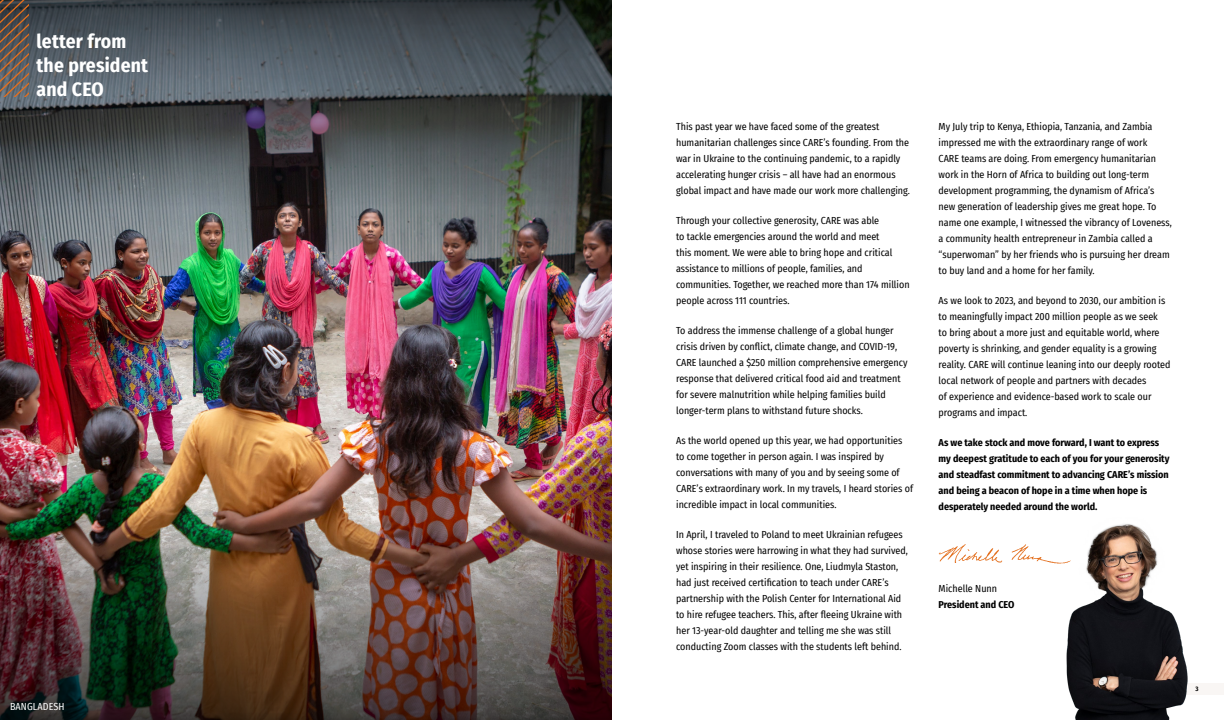
<style>
.page{position:relative;width:1224px;height:720px;background:#fff}
.page>*{position:absolute;margin:0;border:0;box-sizing:border-box;transform-origin:0 0}
.t1{font:700 19.5px/24px "Fira Sans Condensed";letter-spacing:.01em;color:#fff}
.t2{font:10px/16px "Fira Sans Condensed";color:#000}
.t3{font:700 10px/16px "Fira Sans Condensed";color:#000}
.t4{font:10px "Fira Sans Condensed";letter-spacing:.01em;color:#fff}
.t5{font:700 6.5px "Fira Sans Condensed";color:#000}
</style>
<div class="page">
<div style="left:1170px;top:683px;width:54px;height:12px;background:#f9f6f4"></div>
<img style="left:0;top:207px;width:612px;height:306px">
<svg style="left:0;top:0;width:612px;height:207px;background:#494f53"></svg>
<img style="left:0;top:513px;width:612px;height:207px">
<svg style="left:0;top:0;width:28px;height:96px;background:#66574f"></svg>
<img style="left:939px;top:544px;width:120px;height:20px">
<img style="left:1059px;top:524px;width:129px;height:196px">
<h1 class="t1" style="left:37px;top:28px;width:113px">letter from the president and CEO</h1>
<p class="t4" style="left:10px;top:699px;width:56px">BANGLADESH</p>
<p class="t2" style="left:676px;top:118px;width:235px">This past year we have faced some of the greatest humanitarian challenges since CARE’s founding. From the war in Ukraine to the continuing pandemic, to a rapidly accelerating hunger crisis – all have had an enormous global impact and have made our work more challenging.</p>
<p class="t2" style="left:676px;top:212px;width:235px">Through your collective generosity, CARE was able<br>to tackle emergencies around the world and meet<br>this moment. We were able to bring hope and critical assistance to millions of people, families, and communities. Together, we reached more than 174 million people across 111 countries.</p>
<p class="t2" style="left:676px;top:322px;width:233px">To address the immense challenge of a global hunger crisis driven by conflict, climate change, and COVID-19, CARE launched a $250 million comprehensive emergency response that delivered critical food aid and treatment for severe malnutrition while helping families build longer-term plans to withstand future shocks.</p>
<p class="t2" style="left:676px;top:432px;width:239px">As the world opened up this year, we had opportunities to come together in person again. I was inspired by conversations with many of you and by seeing some of CARE’s extraordinary work. In my travels, I heard stories of incredible impact in local communities.</p>
<p class="t2" style="left:676px;top:526px;width:233px">In April, I traveled to Poland to meet Ukrainian refugees whose stories were harrowing in what they had survived, yet inspiring in their resilience. One, Liudmyla Staston, had just received certification to teach under CARE’s partnership with the Polish Center for International Aid to hire refugee teachers. This, after fleeing Ukraine with her 13-year-old daughter and telling me she was still conducting Zoom classes with the students left behind.</p>
<p class="t2" style="left:939px;top:118px;width:235px">My July trip to Kenya, Ethiopia, Tanzania, and Zambia impressed me with the extraordinary range of work<br>CARE teams are doing. From emergency humanitarian work in the Horn of Africa to building out long-term development programming, the dynamism of Africa’s new generation of leadership gives me great hope. To name one example, I witnessed the vibrancy of Loveness, a community health entrepreneur in Zambia called a “superwoman” by her friends who is pursuing her dream to buy land and a home for her family.</p>
<p class="t2" style="left:939px;top:292px;width:233px">As we look to 2023, and beyond to 2030, our ambition is to meaningfully impact 200 million people as we seek<br>to bring about a more just and equitable world, where poverty is shrinking, and gender equality is a growing reality. CARE will continue leaning into our deeply rooted local network of people and partners with decades<br>of experience and evidence-based work to scale our programs and impact.</p>
<p class="t3" style="left:939px;top:434px;width:232px">As we take stock and move forward, I want to express my deepest gratitude to each of you for your generosity and steadfast commitment to advancing CARE’s mission and being a beacon of hope in a time when hope is desperately needed around the world.</p>
<p class="t2" style="left:939px;top:580px;width:60px">Michelle Nunn</p>
<p class="t3" style="left:939px;top:596px;width:77px">President and CEO</p>
<p class="t5" style="left:1195px;top:683px;width:5px">3</p>
</div>
